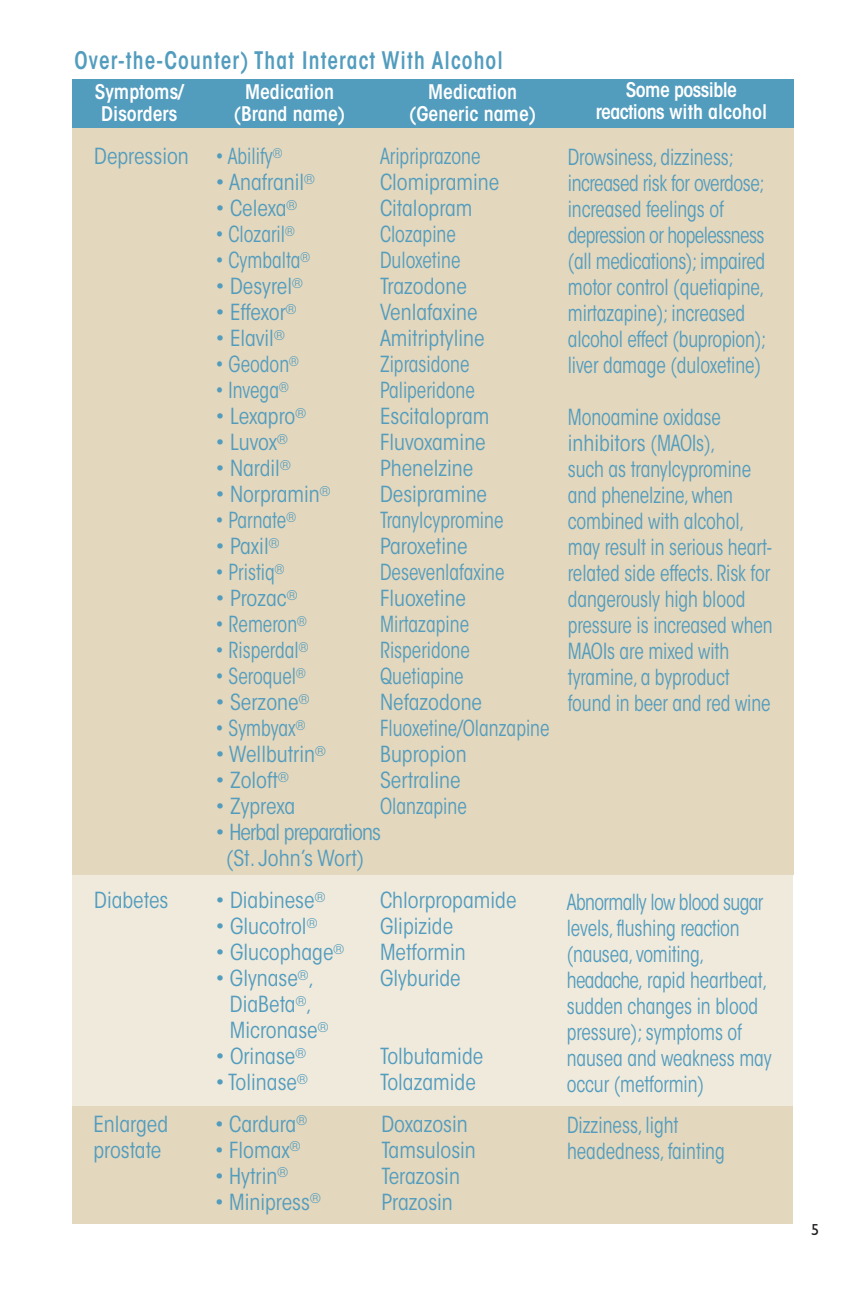
<style>
.page{position:relative;width:864px;height:1296px;background:#fff}
.page>*{position:absolute;margin:0;border:0;box-sizing:border-box;transform-origin:0 0}
.t1{font:600 condensed 24px "ITC Avant Garde Std";letter-spacing:.055em;color:#529cbe;scale:.9 1}
.t2{font:condensed 22px/26px "ITC Avant Garde Std";letter-spacing:-.005em;color:#529cbe;scale:.9 1}
.t3{font:condensed 22px/26px "ITC Avant Garde Std";letter-spacing:-.005em;color:#529cbe}
.t4{font:condensed 22px/26px "ITC Avant Garde Std";letter-spacing:-.035em;color:#529cbe;text-align:center}
.t5{font:600 condensed 20px/22px "ITC Avant Garde Std";color:#fff;text-align:center}
.t6{font:600 condensed 20px/22px "ITC Avant Garde Std";letter-spacing:-.025em;color:#fff;text-align:center}
.t7{font:16px "Gill Sans";color:#231f20}
</style>
<div class="page">
<div style="left:73px;top:1104px;width:720px;height:120px;background:#e3d7bd"></div>
<div style="left:72px;top:652px;width:721px;height:453px;background:#f0eadc"></div>
<div style="left:72px;top:127px;width:721px;height:748px;background:#e3d7bd"></div>
<div style="left:72px;top:79px;width:722px;height:49px;background:#529cbe"></div>
<h1 class="t1" style="left:75px;top:51px;width:478px">Over-the-Counter) That Interact With Alcohol</h1>
<p class="t5" style="left:95px;top:83px;width:91px">Symptoms/<br>Disorders</p>
<p class="t5" style="left:234px;top:83px;width:113px">Medication (Brand name)</p>
<p class="t5" style="left:409px;top:83px;width:129px">Medication (Generic name)</p>
<p class="t6" style="left:596px;top:81px;width:173px">Some possible reactions with alcohol</p>
<p class="t3" style="left:94px;top:145px;width:96px">Depression</p>
<p class="t2" style="left:215px;top:145px;width:76px">• Abilify<sup>®</sup></p>
<p class="t2" style="left:380px;top:145px;width:113px">Aripriprazone</p>
<p class="t3" style="left:215px;top:171px;width:101px">• Anafranil<sup>®</sup></p>
<p class="t3" style="left:380px;top:171px;width:121px">Clomipramine</p>
<p class="t3" style="left:215px;top:197px;width:83px">• Celexa<sup>®</sup></p>
<p class="t3" style="left:380px;top:197px;width:94px">Citalopram</p>
<p class="t2" style="left:215px;top:223px;width:89px">• Clozaril<sup>®</sup></p>
<p class="t2" style="left:380px;top:223px;width:86px">Clozapine</p>
<p class="t2" style="left:215px;top:249px;width:106px">• Cymbalta<sup>®</sup></p>
<p class="t2" style="left:380px;top:249px;width:91px">Duloxetine</p>
<p class="t3" style="left:215px;top:275px;width:89px">• Desyrel<sup>®</sup></p>
<p class="t3" style="left:380px;top:275px;width:88px">Trazodone</p>
<p class="t3" style="left:215px;top:301px;width:82px">• Effexor<sup>®</sup></p>
<p class="t3" style="left:380px;top:301px;width:99px">Venlafaxine</p>
<p class="t3" style="left:215px;top:327px;width:71px">• Elavil<sup>®</sup></p>
<p class="t3" style="left:380px;top:327px;width:106px">Amitriptyline</p>
<p class="t2" style="left:215px;top:353px;width:94px">• Geodon<sup>®</sup></p>
<p class="t2" style="left:380px;top:353px;width:101px">Ziprasidone</p>
<p class="t2" style="left:215px;top:379px;width:83px">• Invega<sup>®</sup></p>
<p class="t2" style="left:380px;top:379px;width:107px">Paliperidone</p>
<p class="t3" style="left:215px;top:405px;width:92px">• Lexapro<sup>®</sup></p>
<p class="t3" style="left:380px;top:405px;width:111px">Escitalopram</p>
<p class="t3" style="left:215px;top:431px;width:74px">• Luvox<sup>®</sup></p>
<p class="t3" style="left:380px;top:431px;width:107px">Fluvoxamine</p>
<p class="t3" style="left:215px;top:457px;width:77px">• Nardil<sup>®</sup></p>
<p class="t3" style="left:380px;top:457px;width:95px">Phenelzine</p>
<p class="t3" style="left:215px;top:483px;width:116px">• Norpramin<sup>®</sup></p>
<p class="t3" style="left:380px;top:483px;width:109px">Desipramine</p>
<p class="t2" style="left:215px;top:509px;width:91px">• Parnate<sup>®</sup></p>
<p class="t2" style="left:380px;top:509px;width:139px">Tranylcypromine</p>
<p class="t3" style="left:215px;top:535px;width:65px">• Paxil<sup>®</sup></p>
<p class="t3" style="left:380px;top:535px;width:89px">Paroxetine</p>
<p class="t2" style="left:215px;top:561px;width:78px">• Pristiq<sup>®</sup></p>
<p class="t2" style="left:380px;top:561px;width:140px">Desevenlafaxine</p>
<p class="t3" style="left:215px;top:587px;width:83px">• Prozac<sup>®</sup></p>
<p class="t3" style="left:380px;top:587px;width:87px">Fluoxetine</p>
<p class="t2" style="left:215px;top:613px;width:103px">• Remeron<sup>®</sup></p>
<p class="t2" style="left:380px;top:613px;width:100px">Mirtazapine</p>
<p class="t2" style="left:215px;top:639px;width:105px">• Risperdal<sup>®</sup></p>
<p class="t2" style="left:380px;top:639px;width:101px">Risperidone</p>
<p class="t2" style="left:215px;top:665px;width:102px">• Seroquel<sup>®</sup></p>
<p class="t2" style="left:380px;top:665px;width:94px">Quetiapine</p>
<p class="t3" style="left:215px;top:691px;width:95px">• Serzone<sup>®</sup></p>
<p class="t3" style="left:380px;top:691px;width:104px">Nefazodone</p>
<p class="t2" style="left:215px;top:717px;width:101px">• Symbyax<sup>®</sup></p>
<p class="t2" style="left:380px;top:717px;width:190px">Fluoxetine/Olanzapine</p>
<p class="t3" style="left:215px;top:743px;width:112px">• Wellbutrin<sup>®</sup></p>
<p class="t3" style="left:380px;top:743px;width:88px">Bupropion</p>
<p class="t3" style="left:215px;top:769px;width:75px">• Zoloft<sup>®</sup></p>
<p class="t3" style="left:380px;top:769px;width:82px">Sertraline</p>
<p class="t3" style="left:215px;top:795px;width:81px">• Zyprexa</p>
<p class="t2" style="left:380px;top:795px;width:98px">Olanzapine</p>
<p class="t4" style="left:215px;top:821px;width:167px">• Herbal preparations (St. John’s Wort)</p>
<p class="t3" style="left:94px;top:889px;width:76px">Diabetes</p>
<p class="t3" style="left:215px;top:889px;width:111px">• Diabinese<sup>®</sup></p>
<p class="t3" style="left:380px;top:889px;width:138px">Chlorpropamide</p>
<p class="t3" style="left:215px;top:915px;width:103px">• Glucotrol<sup>®</sup></p>
<p class="t3" style="left:380px;top:915px;width:75px">Glipizide</p>
<p class="t3" style="left:215px;top:941px;width:130px">• Glucophage<sup>®</sup></p>
<p class="t3" style="left:380px;top:941px;width:87px">Metformin</p>
<p class="t3" style="left:215px;top:967px;width:100px">• Glynase<sup>®</sup>,</p>
<p class="t3" style="left:380px;top:967px;width:82px">Glyburide</p>
<p class="t3" style="left:230px;top:993px;width:100px">DiaBeta<sup>®</sup>,<br>Micronase<sup>®</sup></p>
<p class="t3" style="left:215px;top:1045px;width:92px">• Orinase<sup>®</sup></p>
<p class="t3" style="left:380px;top:1045px;width:105px">Tolbutamide</p>
<p class="t3" style="left:215px;top:1071px;width:94px">• Tolinase<sup>®</sup></p>
<p class="t3" style="left:380px;top:1071px;width:97px">Tolazamide</p>
<p class="t3" style="left:93px;top:1113px;width:76px">Enlarged</p>
<p class="t3" style="left:215px;top:1113px;width:94px">• Cardura<sup>®</sup></p>
<p class="t3" style="left:381px;top:1113px;width:88px">Doxazosin</p>
<p class="t3" style="left:93px;top:1139px;width:70px">prostate</p>
<p class="t3" style="left:215px;top:1139px;width:87px">• Flomax<sup>®</sup></p>
<p class="t3" style="left:381px;top:1139px;width:96px">Tamsulosin</p>
<p class="t3" style="left:215px;top:1165px;width:75px">• Hytrin<sup>®</sup></p>
<p class="t3" style="left:381px;top:1165px;width:80px">Terazosin</p>
<p class="t3" style="left:215px;top:1191px;width:107px">• Minipress<sup>®</sup></p>
<p class="t3" style="left:381px;top:1191px;width:73px">Prazosin</p>
<p class="t2" style="left:568px;top:146px;width:222px">Drowsiness, dizziness; increased risk for overdose; increased feelings of depression or hopelessness (all medications); impaired motor control (quetiapine, mirtazapine); increased alcohol effect (bupropion); liver damage (duloxetine)</p>
<p class="t2" style="left:568px;top:406px;width:229px">Monoamine oxidase inhibitors (MAOIs),<br>such as tranylcypromine and phenelzine,when combined with alcohol, may result in serious heart&shy;related side effects. Risk for dangerously high blood pressure is increased when<br>MAOIs are mixed with tyramine, a byproduct found in beer and red wine</p>
<p class="t2" style="left:567px;top:892px;width:229px">Abnormally low blood sugar levels, flushing reaction (nausea,vomiting, headache, rapid heartbeat, sudden changes in blood pressure); symptoms of nausea and weakness may occur (metformin)</p>
<p class="t2" style="left:567px;top:1114px;width:177px">Dizziness, light headedness, fainting</p>
<p class="t7" style="left:811px;top:1220px;width:9px">5</p>
</div>
